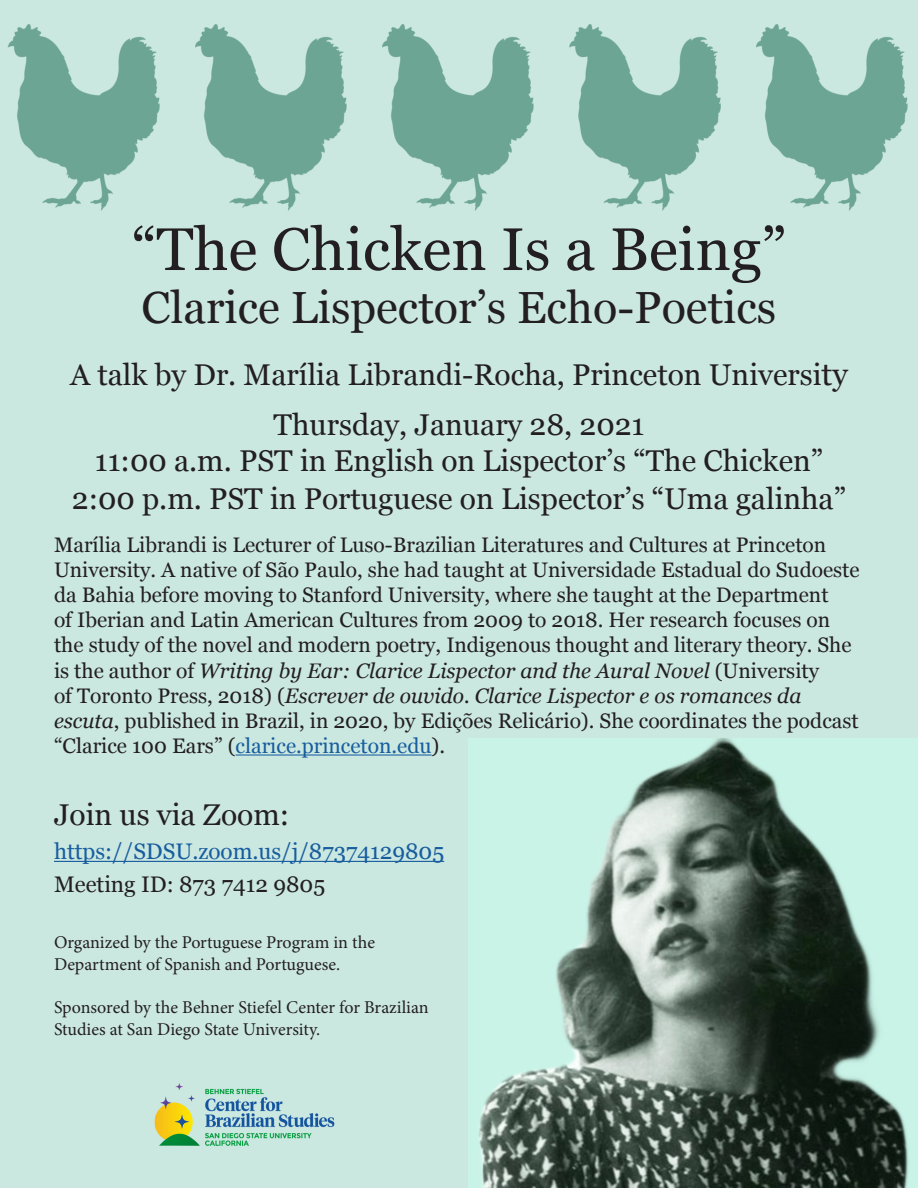
<style>
.page{position:relative;width:918px;height:1188px;background:#cae7e0}
.page>*{position:absolute;margin:0;border:0;box-sizing:border-box;transform-origin:0 0}
.t1{font:60px "Georgia";color:#231f20}
.t2{font:45px "Georgia";color:#231f20}
.Heading{font:30px "Georgia";color:#231f20}
.Information{font:30px "Georgia";color:#231f20}
.Zoom_Link{font:22.5px "Georgia";color:#175d9e}
.sub-information{font:22.5px "Georgia";color:#231f20}
.Body_Text{font:21px/25.2px "Georgia";color:#231f20}
.Small_print{font:18px/21.6px "Minion Pro";color:#231f20}
.s1{font-size:31.5px}
.s2{font-style:italic}
.s3{color:#175d9e}
</style>
<div class="page">
<img style="left:8px;top:24px;width:900px;height:187px">
<hr style="left:236px;top:755px;width:196px;height:1px;background:#175d9e">
<img style="left:469px;top:739px;width:449px;height:449px">
<hr style="left:54px;top:861px;width:390px;height:1px;background:#175d9e">
<img style="left:154px;top:1084px;width:180px;height:61px">
<h1 class="t1" style="left:132px;top:206px;width:656px">“The Chicken Is a Being”</h1>
<h2 class="t2" style="left:142px;top:275px;width:636px">Clarice Lispector’s Echo-Poetics</h2>
<h4 class="Heading" style="left:70px;top:352px;width:779px">A talk by Dr. Marília Librandi-Rocha, Princeton Universi<span class="s1">ty</span></h4>
<h4 class="Heading" style="left:274px;top:403px;width:372px">Thursday, January 28, 2021</h4>
<h4 class="Heading" style="left:95px;top:439px;width:730px">11:00 a.m. PST in English on Lispector’s “The Chicken”</h4>
<h4 class="Heading" style="left:72px;top:477px;width:776px">2:00 p.m. PST in Portuguese on Lispector’s “Uma galinha”</h4>
<p class="Body_Text" style="left:54px;top:531px;width:807px">Marília Librandi is Lecturer of Luso-Brazilian Literatures and Cultures at Princeton University. A native of São Paulo, she had taught at Universidade Estadual do Sudoeste da Bahia before moving to Stanford University, where she taught at the Department<br>of Iberian and Latin American Cultures from 2009 to 2018. Her research focuses on the study of the novel and modern poetry, Indigenous thought and literary theory. She is the author of <span class="s2">Writing by Ear: Clarice Lispector and the Aural Novel</span> (University<br>of Toronto Press, 2018) (<span class="s2">Escrever de ouvido. Clarice Lispector e os romances da escuta</span>, published in Brazil, in 2020, by Edições Relicário). She coordinates the podcast “Clarice 100 Ears” (<span class="s3">clarice.princeton.edu</span>).</p>
<h5 class="Information" style="left:54px;top:793px;width:237px">Join us via Zoom:</h5>
<p class="Zoom_Link" style="left:54px;top:835px;width:392px">https://SDSU.zoom.us/j/87374129805</p>
<p class="sub-information" style="left:54px;top:868px;width:273px">Meeting ID: 873 7412 9805</p>
<p class="Small_print" style="left:54px;top:932px;width:323px">Organized by the Portuguese Program in the<br>Department of Spanish and Portuguese.</p>
<p class="Small_print" style="left:54px;top:997px;width:376px">Sponsored by the Behner Stiefel Center for Brazilian<br>Studies at San Diego State University.</p>
</div>
